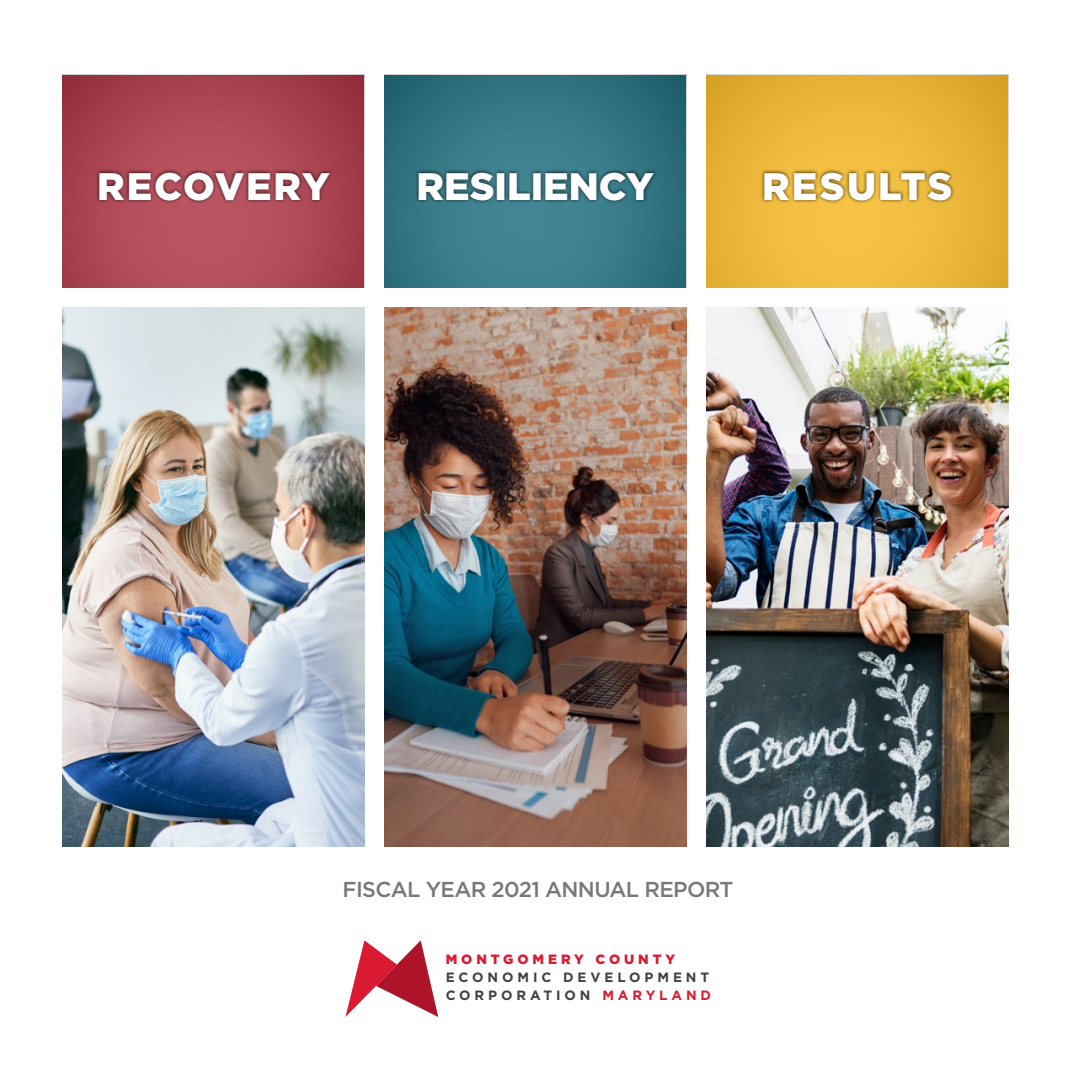
<style>
.page{position:relative;width:1071px;height:1071px;background:#fff}
.page>*{position:absolute;margin:0;border:0;box-sizing:border-box;transform-origin:0 0}
.t1{font:900 38.32px "Gotham";letter-spacing:.015em;color:#fff}
.t2{font:900 38.32px "Gotham";letter-spacing:.045em;color:#fff}
.t3{font:900 38.32px "Gotham";letter-spacing:.06em;color:#fff}
.t4{font:500 21.53px "Gotham";letter-spacing:-.03em;color:#77787b}
.t5{font:700 13.47px/18.4px "Gotham";letter-spacing:.29em;color:#414042}
.t6{font:900 13.47px "Gotham";letter-spacing:.29em;color:#da1a32}
.s1{color:#da1a32}
</style>
<div class="page">
<svg style="left:345px;top:940px;width:93px;height:77px"></svg>
<img style="left:707px;top:307px;width:301px;height:540px">
<img style="left:63px;top:307px;width:301px;height:540px">
<img style="left:63px;top:75px;width:301px;height:212px">
<img style="left:385px;top:307px;width:301px;height:540px">
<img style="left:385px;top:75px;width:301px;height:212px">
<img style="left:707px;top:75px;width:301px;height:212px">
<div style="left:415px;top:168px;width:243px;height:36px;background:#000;opacity:.75"></div>
<div style="left:760px;top:168px;width:195px;height:36px;background:#000;opacity:.75"></div>
<div style="left:96px;top:168px;width:237px;height:36px;background:#000;opacity:.75"></div>
<h1 class="t2" style="left:97px;top:164px;width:234px">RECOVERY</h1>
<h1 class="t1" style="left:417px;top:164px;width:239px">RESILIENCY</h1>
<h1 class="t3" style="left:762px;top:164px;width:192px">RESULTS</h1>
<h2 class="t4" style="left:343px;top:877px;width:393px">FISCAL YEAR 2021 ANNUAL REPORT</h2>
<p class="t6" style="left:446px;top:951px;width:231px">MONTGOMERY COUNTY</p>
<p class="t5" style="left:446px;top:968px;width:267px">ECONOMIC DEVELOPMENT<br>CORPORATION <span class="s1">MARYLAND</span></p>
</div>
